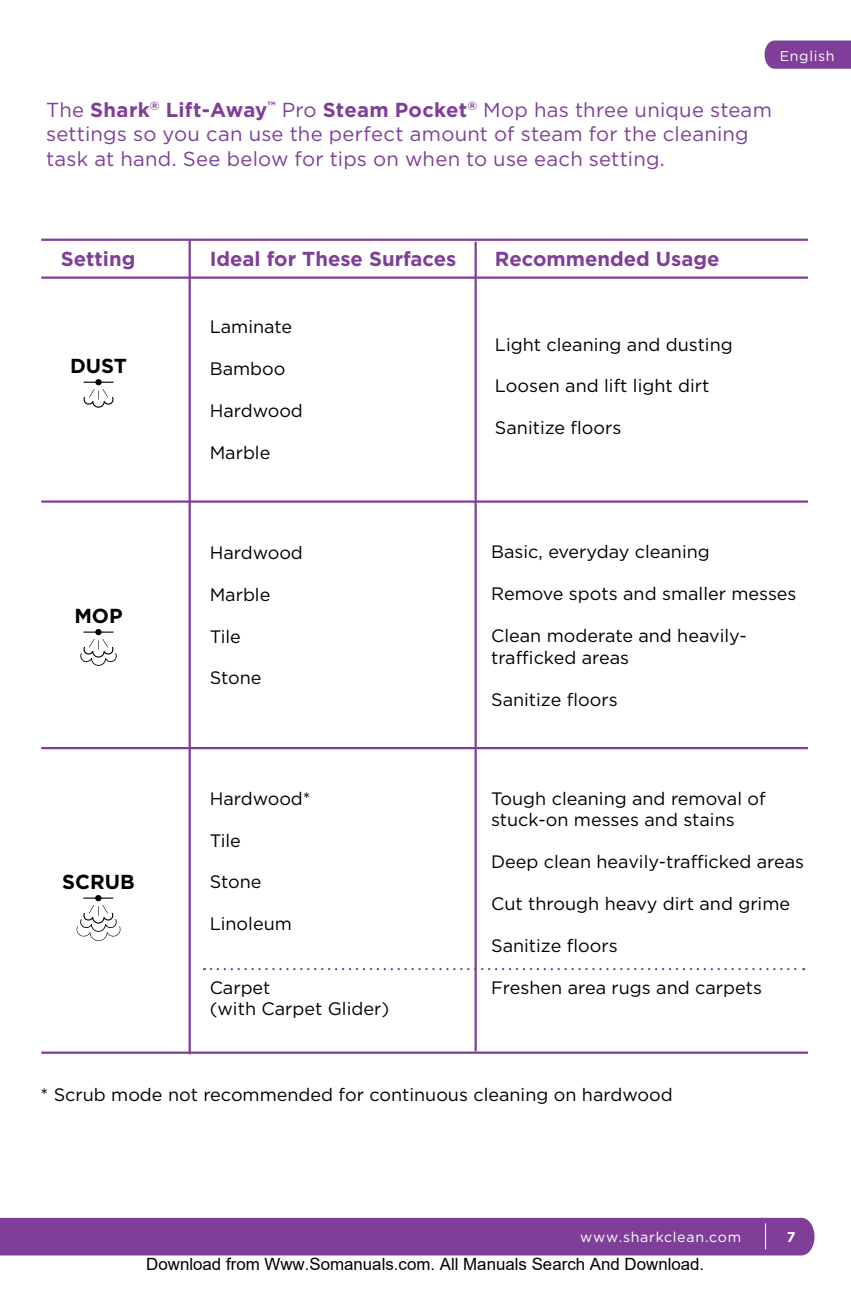
<style>
.page{position:relative;width:851px;height:1296px;background:#fff}
.page>*{position:absolute;margin:0;border:0;box-sizing:border-box;transform-origin:0 0}
.t1{font:20.25px/24.8px "Gotham";letter-spacing:.01em;color:#7f3f98}
.t2{font:700 20.25px "Gotham";color:#7f3f98}
.t3{font:700 20.25px "Gotham";color:#000}
.t4{font:18px/21.6px "Gotham";color:#000}
.t5{font:16.88px "Arial";color:#000}
.t6{font:14.17px "Gotham";letter-spacing:.045em;color:#fff}
.t7{font:700 14.17px "Gotham";color:#fff}
.s1{font-weight:700}
</style>
<div class="page">
<div style="left:0;top:1218px;width:814px;height:38px;background:#7f3f98"></div>
<div style="left:764px;top:41px;width:86px;height:28px;background:#7f3f98"></div>
<hr style="left:41px;top:239px;width:766px;height:2px;background:#7f3f98">
<hr style="left:41px;top:500px;width:766px;height:3px;background:#7f3f98">
<hr style="left:41px;top:277px;width:766px;height:2px;background:#7f3f98">
<hr style="left:41px;top:747px;width:766px;height:2px;background:#7f3f98">
<hr style="left:41px;top:1052px;width:766px;height:2px;background:#7f3f98">
<hr style="left:188px;top:240px;width:3px;height:814px;background:#7f3f98">
<hr style="left:474px;top:242px;width:2px;height:810px;background:#7f3f98">
<div style="left:95px;top:379px;width:7px;height:6px;background:#000;border-radius:50%"></div>
<svg style="left:83px;top:389px;width:31px;height:19px"></svg>
<svg style="left:83px;top:382px;width:31px;height:1px"></svg>
<div style="left:95px;top:629px;width:7px;height:6px;background:#000;border-radius:50%"></div>
<svg style="left:80px;top:639px;width:37px;height:27px"></svg>
<svg style="left:83px;top:632px;width:31px;height:1px"></svg>
<svg style="left:76px;top:895px;width:45px;height:46px"></svg>
<svg style="left:211px;top:968px;width:593px;height:2px"></svg>
<p class="t6" style="left:779px;top:48px;width:56px">English</p>
<p class="t1" style="left:46px;top:97px;width:727px">The <span class="s1">Shark</span><sup>®</sup> <span class="s1">Lift-Away</span><sup>™</sup> Pro <span class="s1">Steam Pocket</span><sup>®</sup> Mop has three unique steam settings so you can use the perfect amount of steam for the cleaning task at hand. See below for tips on when to use each setting.</p>
<p class="t2" style="left:61px;top:247px;width:76px">Setting</p>
<p class="t2" style="left:210px;top:247px;width:248px">Ideal for These Surfaces</p>
<p class="t2" style="left:495px;top:247px;width:226px">Recommended Usage</p>
<p class="t3" style="left:70px;top:354px;width:58px">DUST</p>
<p class="t4" style="left:210px;top:316px;width:84px">Laminate</p>
<p class="t4" style="left:210px;top:358px;width:77px">Bamboo</p>
<p class="t4" style="left:210px;top:399px;width:95px">Hardwood</p>
<p class="t4" style="left:210px;top:441px;width:62px">Marble</p>
<p class="t4" style="left:495px;top:333px;width:239px">Light cleaning and dusting</p>
<p class="t4" style="left:495px;top:375px;width:216px">Loosen and lift light dirt</p>
<p class="t4" style="left:495px;top:417px;width:128px">Sanitize floors</p>
<p class="t3" style="left:74px;top:605px;width:50px">MOP</p>
<p class="t3" style="left:62px;top:871px;width:74px">SCRUB</p>
<p class="t4" style="left:210px;top:541px;width:95px">Hardwood</p>
<p class="t4" style="left:210px;top:583px;width:62px">Marble</p>
<p class="t4" style="left:210px;top:625px;width:33px">Tile</p>
<p class="t4" style="left:210px;top:667px;width:53px">Stone</p>
<p class="t4" style="left:210px;top:787px;width:102px">Hardwood*</p>
<p class="t4" style="left:210px;top:829px;width:33px">Tile</p>
<p class="t4" style="left:210px;top:871px;width:53px">Stone</p>
<p class="t4" style="left:210px;top:913px;width:84px">Linoleum</p>
<p class="t4" style="left:210px;top:976px;width:181px">Carpet<br>(with Carpet Glider)</p>
<p class="t4" style="left:491px;top:541px;width:220px">Basic, everyday cleaning</p>
<p class="t4" style="left:491px;top:583px;width:307px">Remove spots and smaller messes</p>
<p class="t4" style="left:491px;top:625px;width:257px">Clean moderate and heavily&shy;trafficked areas</p>
<p class="t4" style="left:491px;top:688px;width:128px">Sanitize floors</p>
<p class="t4" style="left:491px;top:787px;width:276px">Tough cleaning and removal of stuck-on messes and stains</p>
<p class="t4" style="left:491px;top:851px;width:314px">Deep clean heavily-trafficked areas</p>
<p class="t4" style="left:491px;top:893px;width:300px">Cut through heavy dirt and grime</p>
<p class="t4" style="left:491px;top:934px;width:128px">Sanitize floors</p>
<p class="t4" style="left:491px;top:976px;width:272px">Freshen area rugs and carpets</p>
<p class="t4" style="left:40px;top:1084px;width:633px">* Scrub mode not recommended for continuous cleaning on hardwood</p>
<p class="t6" style="left:580px;top:1229px;width:163px">www.sharkclean.com</p>
<p class="t5" style="left:146px;top:1255px;width:559px">Download from Www.Somanuals.com. All Manuals Search And Download.</p>
<p class="t7" style="left:787px;top:1229px;width:10px">7</p>
</div>
